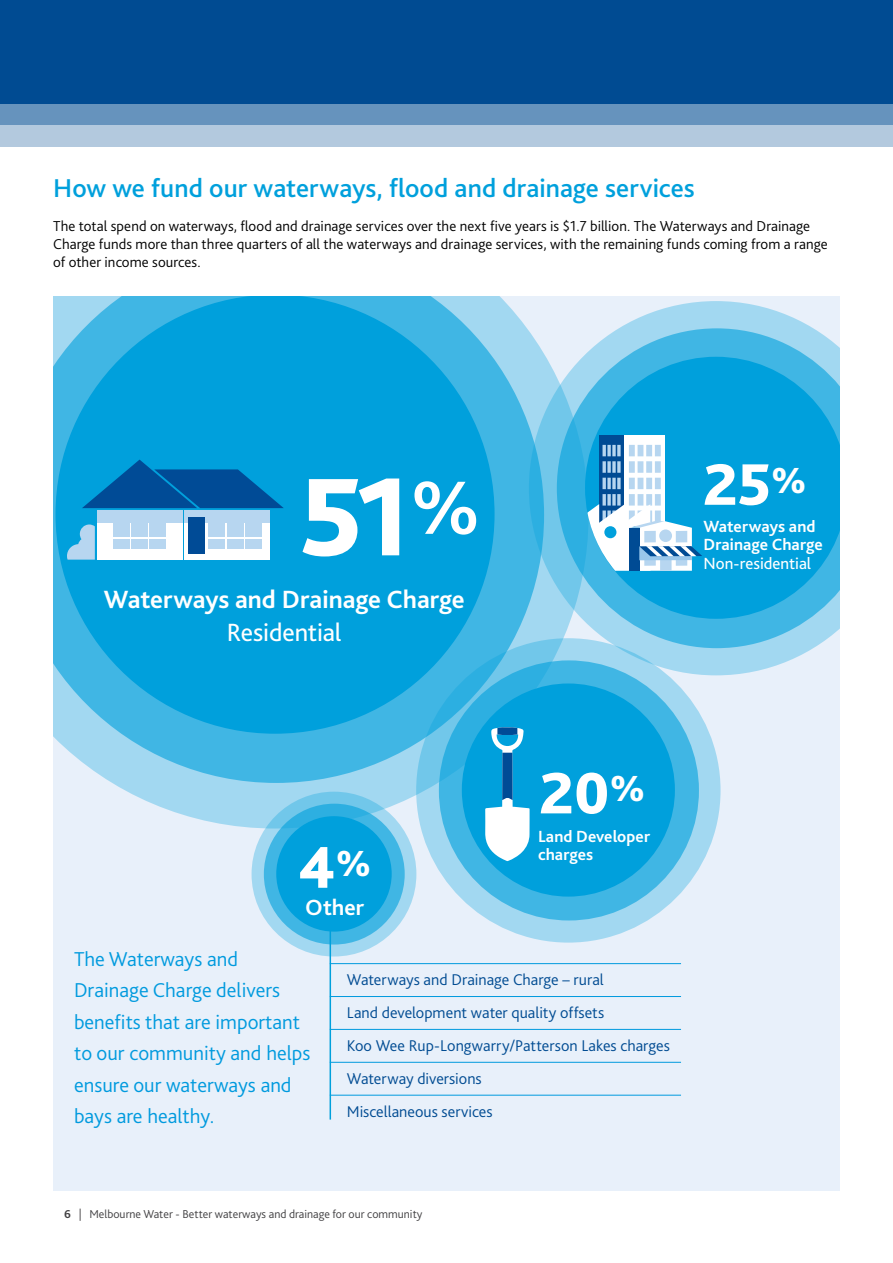
<style>
.page{position:relative;width:893px;height:1263px;background:#fff}
.page>*{position:absolute;margin:0;border:0;box-sizing:border-box;transform-origin:0 0}
.t1{font:800 115.65px "Bliss 2";color:#fff}
.t2{font:800 61.35px "Bliss 2";color:#fff}
.t3{font:500 27px "Bliss 2";color:#00a0dc}
.t4{font:700 26.1px "Bliss 2";color:#fff}
.t5{font:26.1px "Bliss 2";letter-spacing:-.01em;color:#fff}
.t6{font:700 23.1px "Bliss 2";letter-spacing:.005em;color:#fff}
.t7{font:300 21px/31.5px "Bliss 2";color:#009ade}
.t8{font:700 16.95px/18.5px "Bliss 2";letter-spacing:.005em;color:#fff}
.t9{font:16.95px "Bliss 2";letter-spacing:-.005em;color:#fff}
.t10{font:300 16.35px/32.8px "Bliss 2";color:#004b92}
.t11{font:300 15px/18px "Bliss 2";letter-spacing:.005em;color:#000}
.t12{font:300 12px "Bliss";color:#414042}
.s1{font-weight:700}
</style>
<div class="page">
<div style="left:53px;top:296px;width:787px;height:895px;background:#e8f0fa"></div>
<svg style="left:113px;top:783px;width:308px;height:45px;fill:#a2d8f1"></svg>
<svg style="left:53px;top:296px;width:476px;height:487px;fill:#40b6e4"></svg>
<svg style="left:56px;top:296px;width:439px;height:438px;fill:#00a0dc"></svg>
<svg style="left:529px;top:301px;width:284px;height:374px;fill:#a2d8f1"></svg>
<svg style="left:557px;top:328px;width:283px;height:320px"></svg>
<svg style="left:585px;top:357px;width:255px;height:262px;fill:#00a0dc"></svg>
<div style="left:184px;top:510px;width:86px;height:50px;background:#fff"></div>
<div style="left:97px;top:510px;width:85px;height:50px;background:#fff"></div>
<div style="left:97px;top:510px;width:85px;height:12px;background:#b7d6f0"></div>
<div style="left:184px;top:510px;width:86px;height:12px;background:#b7d6f0"></div>
<div style="left:149px;top:517px;width:17px;height:20px;background:#b7d6f0"></div>
<div style="left:149px;top:539px;width:17px;height:9px;background:#b7d6f0"></div>
<div style="left:131px;top:517px;width:17px;height:20px;background:#b7d6f0"></div>
<div style="left:131px;top:539px;width:17px;height:9px;background:#b7d6f0"></div>
<div style="left:113px;top:517px;width:16px;height:20px;background:#b7d6f0"></div>
<div style="left:113px;top:539px;width:16px;height:9px;background:#b7d6f0"></div>
<div style="left:188px;top:517px;width:17px;height:37px;background:#004b96"></div>
<div style="left:209px;top:539px;width:16px;height:9px;background:#b7d6f0"></div>
<div style="left:209px;top:517px;width:16px;height:20px;background:#b7d6f0"></div>
<div style="left:227px;top:539px;width:16px;height:9px;background:#b7d6f0"></div>
<div style="left:227px;top:517px;width:16px;height:20px;background:#b7d6f0"></div>
<div style="left:245px;top:539px;width:17px;height:9px;background:#b7d6f0"></div>
<div style="left:245px;top:517px;width:17px;height:20px;background:#b7d6f0"></div>
<svg style="left:67px;top:524px;width:28px;height:36px"></svg>
<svg style="left:82px;top:460px;width:202px;height:48px"></svg>
<div style="left:599px;top:436px;width:40px;height:89px;background:#004b94"></div>
<div style="left:625px;top:436px;width:40px;height:89px;background:#fff"></div>
<svg style="left:586px;top:445px;width:116px;height:126px"></svg>
<div style="left:659px;top:529px;width:13px;height:13px;background:#b7d6f0;border-radius:50%"></div>
<svg style="left:252px;top:792px;width:164px;height:164px;fill:#a2d8f1"></svg>
<svg style="left:264px;top:804px;width:141px;height:140px;fill:#40b6e4"></svg>
<div style="left:276px;top:816px;width:116px;height:115px;background:#00a0dc;border-radius:50%"></div>
<svg style="left:416px;top:638px;width:304px;height:304px;fill:#a2d8f1"></svg>
<div style="left:439px;top:660px;width:260px;height:260px;background:linear-gradient(to right,#36b2e2,#43b7e4);border-radius:50%"></div>
<div style="left:462px;top:683px;width:213px;height:213px;background:#00a0dc;border-radius:50%"></div>
<svg style="left:485px;top:727px;width:45px;height:134px"></svg>
<hr style="left:330px;top:963px;width:351px;height:1px;background:#009ade">
<hr style="left:330px;top:996px;width:351px;height:1px;background:#009ade">
<hr style="left:330px;top:1029px;width:351px;height:1px;background:#009ade">
<hr style="left:330px;top:1062px;width:351px;height:1px;background:#009ade">
<hr style="left:330px;top:1095px;width:351px;height:1px;background:#009ade">
<hr style="left:330px;top:930px;width:1px;height:189px;background:#00a0dc">
<div style="left:0;top:0;width:893px;height:104px;background:#004b92"></div>
<svg style="left:0;top:104px;width:893px;height:42px"></svg>
<h3 class="t3" style="left:53px;top:171px;width:643px">How we fund our waterways, flood and drainage services</h3>
<p class="t11" style="left:53px;top:217px;width:776px">The total spend on waterways, flood and drainage services over the next five years is $1.7 billion. The Waterways and Drainage<br>Charge funds more than three quarters of all the waterways and drainage services, with the remaining funds coming from a range of other income sources.</p>
<h1 class="t1" style="left:300px;top:445px;width:182px">51<sup>%</sup></h1>
<h3 class="t4" style="left:104px;top:583px;width:362px">Waterways and Drainage Charge</h3>
<h3 class="t5" style="left:227px;top:616px;width:116px">Residential</h3>
<h2 class="t2" style="left:703px;top:446px;width:105px">25<sup>%</sup></h2>
<p class="t8" style="left:703px;top:517px;width:121px">Waterways and<br>Drainage Charge</p>
<p class="t9" style="left:703px;top:552px;width:109px">Non-residential</p>
<h2 class="t2" style="left:298px;top:829px;width:75px">4<sup>%</sup></h2>
<h3 class="t6" style="left:305px;top:892px;width:61px">Other</h3>
<h2 class="t2" style="left:539px;top:755px;width:107px">20<sup>%</sup></h2>
<p class="t8" style="left:538px;top:827px;width:114px">Land Developer charges</p>
<h3 class="t7" style="left:74px;top:943px;width:238px">The Waterways and<br>Drainage Charge delivers benefits that are important to our community and helps ensure our waterways and bays are healthy.</h3>
<p class="t10" style="left:347px;top:963px;width:325px">Waterways and Drainage Charge – rural<br>Land development water quality offsets<br>Koo Wee Rup-Longwarry/Patterson Lakes charges Waterway diversions<br>Miscellaneous services</p>
<p class="t12" style="left:64px;top:1206px;width:360px"><span class="s1">6</span> | Melbourne Water - Better waterways and drainage for our community</p>
</div>
